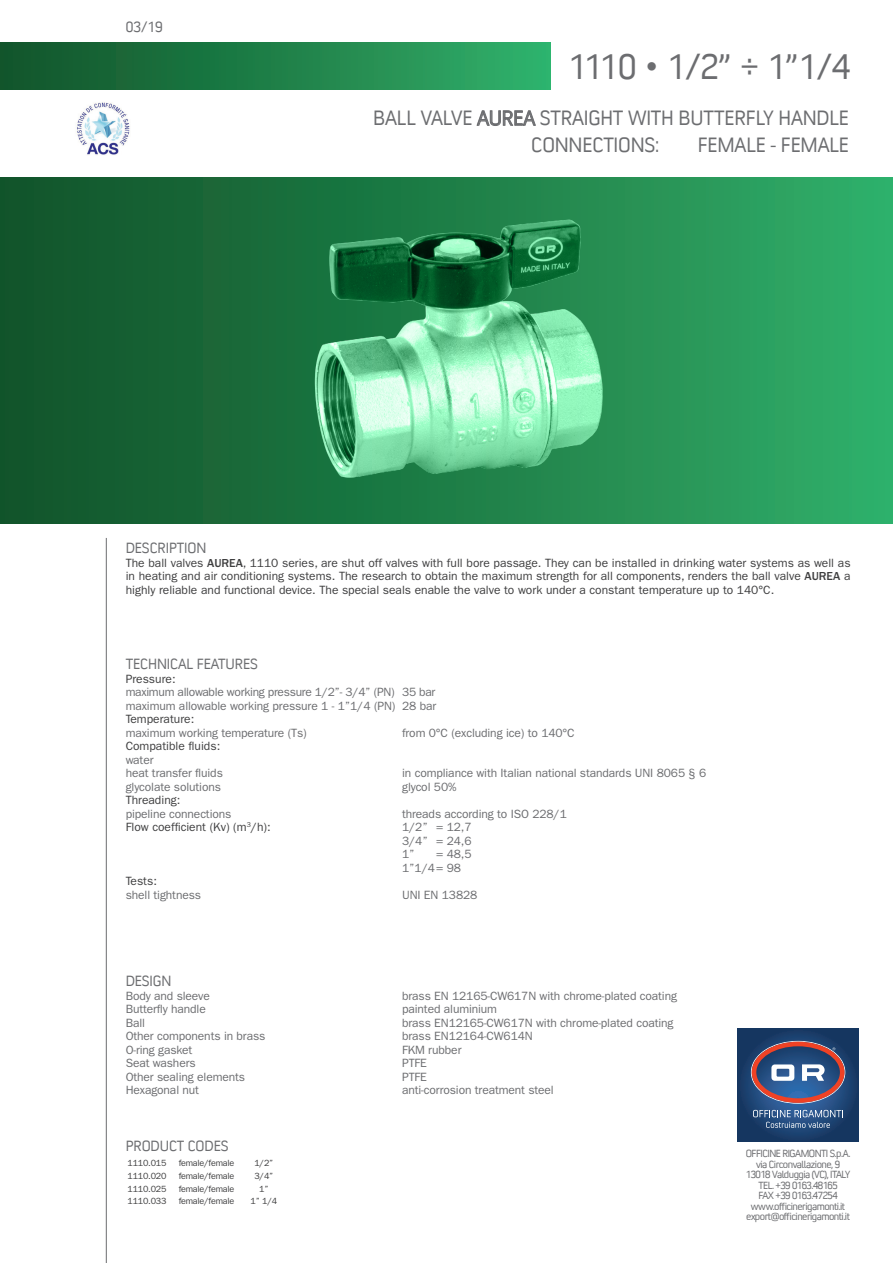
<style>
.page{position:relative;width:893px;height:1263px;background:#fff}
.page>*{position:absolute;margin:0;border:0;box-sizing:border-box;transform-origin:0 0}
.t1{font:36px "Convection";color:#6c6d70}
.t2{font:21px/27px "Convection";letter-spacing:-.01em;color:#6c6d70}
.t3{font:15px "Convection";letter-spacing:-.01em;color:#6c6d70}
.t4{font:12px/13.5px "ITC Franklin Gothic Std";letter-spacing:-.01em;color:#6c6d70}
.t5{font:12px/13.5px "ITC Franklin Gothic Std";color:#3e3e3f;text-align:justify}
.t6{font:10.5px/10.5px "Convection";letter-spacing:-.05em;color:#6c6d70;text-align:center}
.t7{font:9px "ITC Franklin Gothic Std";letter-spacing:-.025em;color:#3e3e3f}
.s1{font-weight:500}
</style>
<div class="page">
<hr style="left:106px;top:538px;width:1px;height:725px;background:#6c6d70">
<div style="left:0;top:177px;width:893px;height:346px;background:linear-gradient(to right,#0f5128,#2fae69)"></div>
<svg style="left:476px;top:110px;width:60px;height:16px"></svg>
<svg style="left:738px;top:1028px;width:120px;height:114px;background:#193c68"></svg>
<svg style="left:751px;top:1041px;width:94px;height:63px;background:#616080"></svg>
<svg style="left:753px;top:1110px;width:90px;height:18px;background:#4e6e96"></svg>
<img style="left:76px;top:102px;width:54px;height:53px">
<div style="left:0;top:43px;width:550px;height:46px;background:linear-gradient(to right,#105228,#30b06b)"></div>
<img style="left:295px;top:206px;width:324px;height:280px">
<p class="t3" style="left:126px;top:17px;width:38px">03/19</p>
<h1 class="t1" style="left:568px;top:44px;width:284px">1110 • 1/2” ÷ 1”1/4</h1>
<h2 class="t2" style="left:531px;top:104px;width:319px;text-indent:-158px">BALL VALVE AUREA STRAIGHT WITH BUTTERFLY HANDLE<br>CONNECTIONS:</h2>
<h2 class="t2" style="left:698px;top:131px;width:153px">FEMALE - FEMALE</h2>
<p class="t3" style="left:126px;top:539px;width:82px">DESCRIPTION</p>
<p class="t5" style="left:126px;top:556px;width:726px">The ball valves <span class="s1">AUREA</span>, 1110 series, are shut off valves with full bore passage. They can be installed in drinking water systems as well as in heating and air conditioning systems. The research to obtain the maximum strength for all components, renders the ball valve <span class="s1">AUREA</span> a highly reliable and functional device. The special seals enable the valve to work under a constant temperature up to 140°C.</p>
<p class="t3" style="left:126px;top:655px;width:134px">TECHNICAL FEATURES</p>
<p class="t5" style="left:126px;top:672px;width:51px">Pressure:</p>
<p class="t4" style="left:126px;top:685px;width:312px">maximum allowable working pressure 1/2”- 3/4” (PN) 35 bar maximum allowable working pressure 1 - 1”1/4 (PN) 28 bar</p>
<p class="t5" style="left:126px;top:712px;width:70px">Temperature:</p>
<p class="t4" style="left:126px;top:726px;width:183px">maximum working temperature (Ts)</p>
<p class="t4" style="left:402px;top:726px;width:174px">from 0°C (excluding ice) to 140°C</p>
<p class="t5" style="left:126px;top:739px;width:96px">Compatible fluids:</p>
<p class="t4" style="left:126px;top:753px;width:99px">water<br>heat transfer fluids</p>
<p class="t4" style="left:402px;top:766px;width:306px">in compliance with Italian national standards UNI 8065 § 6</p>
<p class="t4" style="left:126px;top:780px;width:97px">glycolate solutions</p>
<p class="t4" style="left:402px;top:780px;width:56px">glycol 50%</p>
<p class="t5" style="left:126px;top:793px;width:56px">Threading:</p>
<p class="t4" style="left:126px;top:807px;width:107px">pipeline connections</p>
<p class="t4" style="left:402px;top:807px;width:166px">threads according to ISO 228/1</p>
<p class="t5" style="left:126px;top:820px;width:147px">Flow coefficient (Kv) (m<sup>3</sup>/h):</p>
<p class="t4" style="left:402px;top:820px;width:71px;text-align:justify">1/2” = 12,7<br>3/4” = 24,6<br>1”</p>
<p class="t4" style="left:402px;top:847px;width:71px;text-indent:34px">= 48,5<br>1”1/4= 98</p>
<p class="t5" style="left:126px;top:874px;width:33px">Tests:</p>
<p class="t4" style="left:126px;top:888px;width:77px">shell tightness</p>
<p class="t4" style="left:402px;top:888px;width:77px">UNI EN 13828</p>
<p class="t3" style="left:126px;top:971px;width:47px">DESIGN</p>
<p class="t4" style="left:126px;top:989px;width:86px">Body and sleeve</p>
<p class="t4" style="left:402px;top:989px;width:276px">brass EN 12165-CW617N with chrome-plated coating</p>
<p class="t4" style="left:126px;top:1002px;width:82px">Butterfly handle</p>
<p class="t4" style="left:402px;top:1002px;width:97px">painted aluminium</p>
<p class="t4" style="left:126px;top:1016px;width:21px">Ball</p>
<p class="t4" style="left:402px;top:1016px;width:273px">brass EN12165-CW617N with chrome-plated coating</p>
<p class="t4" style="left:126px;top:1029px;width:141px">Other components in brass</p>
<p class="t4" style="left:402px;top:1029px;width:132px">brass EN12164-CW614N</p>
<p class="t4" style="left:126px;top:1043px;width:68px">O-ring gasket</p>
<p class="t4" style="left:402px;top:1043px;width:61px">FKM rubber</p>
<p class="t4" style="left:126px;top:1056px;width:72px">Seat washers</p>
<p class="t4" style="left:402px;top:1056px;width:26px">PTFE</p>
<p class="t4" style="left:126px;top:1070px;width:121px">Other sealing elements</p>
<p class="t4" style="left:402px;top:1070px;width:26px">PTFE</p>
<p class="t4" style="left:126px;top:1083px;width:75px">Hexagonal nut</p>
<p class="t4" style="left:402px;top:1083px;width:153px">anti-corrosion treatment steel</p>
<p class="t3" style="left:126px;top:1136px;width:104px">PRODUCT CODES</p>
<p class="t7" style="left:127px;top:1158px;width:40px">1110.015</p>
<p class="t7" style="left:179px;top:1158px;width:57px">female/female</p>
<p class="t7" style="left:254px;top:1158px;width:20px">1/2”</p>
<p class="t7" style="left:127px;top:1171px;width:40px">1110.020</p>
<p class="t7" style="left:179px;top:1171px;width:57px">female/female</p>
<p class="t7" style="left:254px;top:1171px;width:20px">3/4”</p>
<p class="t7" style="left:127px;top:1183px;width:40px">1110.025</p>
<p class="t7" style="left:179px;top:1183px;width:57px">female/female</p>
<p class="t7" style="left:259px;top:1183px;width:11px">1”</p>
<p class="t7" style="left:127px;top:1196px;width:40px">1110.033</p>
<p class="t7" style="left:179px;top:1196px;width:57px">female/female</p>
<p class="t7" style="left:251px;top:1196px;width:28px">1” 1/4</p>
<p class="t6" style="left:746px;top:1148px;width:106px">OFFICINE RIGAMONTI S.p.A. via Circonvallazione, 9<br>13018 Valduggia (VC), ITALY<br>TEL. +39 0163.48165<br>FAX +39 0163.47254 www.officinerigamonti.it export@officinerigamonti.it</p>
</div>
